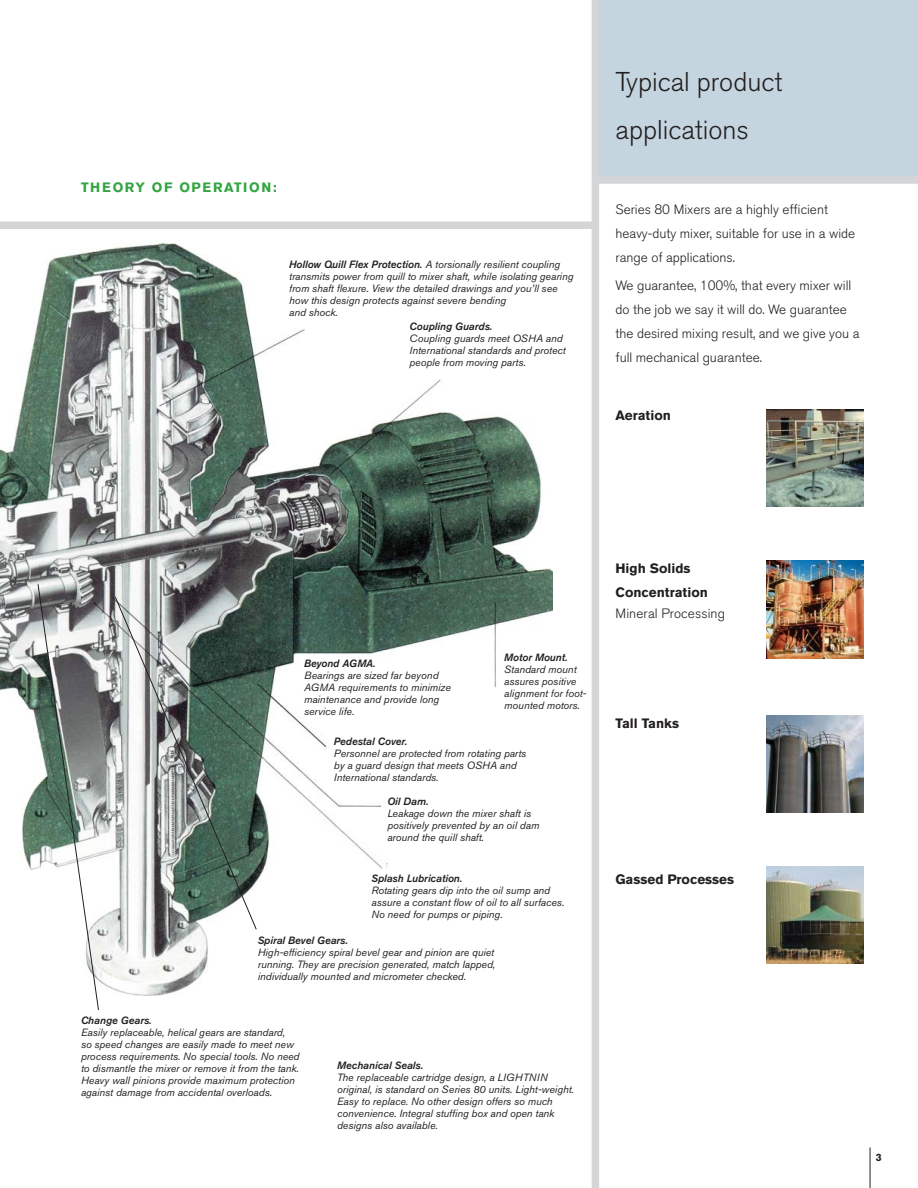
<style>
.page{position:relative;width:918px;height:1188px;background:#fff}
.page>*{position:absolute;margin:0;border:0;box-sizing:border-box;transform-origin:0 0}
.t1{font:300 27px/48px "Akzidenz Grotesk BE";color:#231f20}
.t2{font:300 13.5px/24px "Akzidenz Grotesk BE";color:#231f20}
.t3{font:700 13.5px/24px "Akzidenz Grotesk BE";color:#231f20}
.t4{font:700 13.5px "Akzidenz Grotesk BE";letter-spacing:.11em;color:#33a543}
.t5{font:italic 10.5px/12px "Akzidenz Grotesk BE";color:#231f20}
.t6{font:italic 500 10.5px "Akzidenz Grotesk BE";color:#231f20}
.t7{font:700 10.5px "Akzidenz Grotesk BE";color:#231f20}
.s1{font-weight:500}
</style>
<div class="page">
<hr style="left:870px;top:1148px;width:1px;height:40px;background:#231f20">
<div style="left:599px;top:0;width:319px;height:180px;background:#c4d5df"></div>
<div style="left:0;top:222px;width:595px;height:7px;background:#d4d5d7"></div>
<div style="left:595px;top:176px;width:323px;height:8px;background:#d4d5d7"></div>
<div style="left:592px;top:0;width:7px;height:1188px;background:#d4d5d7"></div>
<img style="left:767px;top:561px;width:97px;height:97px">
<img style="left:767px;top:410px;width:97px;height:97px">
<img style="left:767px;top:715px;width:97px;height:98px">
<img style="left:767px;top:867px;width:97px;height:97px">
<img style="left:0;top:243px;width:553px;height:753px">
<div style="left:504px;top:653px;width:83px;height:73px;background:#fff"></div>
<svg style="left:114px;top:596px;width:143px;height:334px"></svg>
<svg style="left:37px;top:584px;width:62px;height:426px"></svg>
<p class="t4" style="left:81px;top:183px;width:197px">THEORY OF OPERATION:</p>
<p class="t5" style="left:289px;top:260px;width:286px"><span class="s1">Hollow Quill Flex Protection.</span> A torsionally resilient coupling transmits power from quill to mixer shaft, while isolating gearing from shaft flexure. View the detailed drawings and you’ll see how this design protects against severe bending<br>and shock.</p>
<p class="t6" style="left:410px;top:322px;width:84px">Coupling Guards.</p>
<p class="t5" style="left:410px;top:333px;width:158px">Coupling guards meet OSHA and<br>International standards and protect people from moving parts.</p>
<h1 class="t1" style="left:616px;top:61px;width:168px">Typical product applications</h1>
<p class="t2" style="left:616px;top:199px;width:241px">Series 80 Mixers are a highly efficient heavy-duty mixer, suitable for use in a wide range of applications.</p>
<p class="t2" style="left:616px;top:275px;width:245px">We guarantee, 100%, that every mixer will do the job we say it will do. We guarantee the desired mixing result, and we give you a full mechanical guarantee.</p>
<p class="t3" style="left:616px;top:404px;width:57px">Aeration</p>
<p class="t6" style="left:304px;top:660px;width:73px">Beyond AGMA.</p>
<p class="t5" style="left:304px;top:671px;width:148px">Bearings are sized far beyond<br>AGMA requirements to minimize maintenance and provide long service life.</p>
<p class="t6" style="left:504px;top:654px;width:65px">Motor Mount.</p>
<p class="t5" style="left:504px;top:665px;width:84px">Standard mount assures positive alignment for foot&shy;mounted motors.</p>
<p class="t6" style="left:334px;top:737px;width:75px">Pedestal Cover.</p>
<p class="t5" style="left:334px;top:748px;width:194px">Personnel are protected from rotating parts by a guard design that meets OSHA and<br>International standards.</p>
<p class="t6" style="left:387px;top:798px;width:43px">Oil Dam.</p>
<p class="t5" style="left:387px;top:808px;width:154px">Leakage down the mixer shaft is positively prevented by an oil dam around the quill shaft.</p>
<p class="t6" style="left:371px;top:874px;width:93px">Splash Lubrication.</p>
<p class="t5" style="left:371px;top:885px;width:194px">Rotating gears dip into the oil sump and assure a constant flow of oil to all surfaces.<br>No need for pumps or piping.</p>
<p class="t6" style="left:258px;top:937px;width:92px">Spiral Bevel Gears.</p>
<p class="t5" style="left:258px;top:947px;width:239px;text-align:justify">High-efficiency spiral bevel gear and pinion are quiet running. They are precision generated, match lapped, individually mounted and micrometer checked.</p>
<p class="t6" style="left:81px;top:1016px;width:72px">Change Gears.</p>
<p class="t5" style="left:81px;top:1027px;width:220px">Easily replaceable, helical gears are standard,<br>so speed changes are easily made to meet new process requirements. No special tools. No need to dismantle the mixer or remove it from the tank.<br>Heavy wall pinions provide maximum protection against damage from accidental overloads.</p>
<p class="t6" style="left:337px;top:1062px;width:88px">Mechanical Seals.</p>
<p class="t5" style="left:337px;top:1073px;width:238px">The replaceable cartridge design, a LIGHTNIN original, is standard on Series 80 units. Light-weight.<br>Easy to replace. No other design offers so much convenience. Integral stuffing box and open tank designs also available.</p>
<p class="t3" style="left:616px;top:557px;width:94px">High Solids<br>Concentration</p>
<p class="t2" style="left:616px;top:603px;width:111px">Mineral Processing</p>
<p class="t3" style="left:616px;top:713px;width:65px">Tall Tanks</p>
<p class="t3" style="left:616px;top:868px;width:120px">Gassed Processes</p>
<p class="t7" style="left:876px;top:1153px;width:7px">3</p>
</div>
